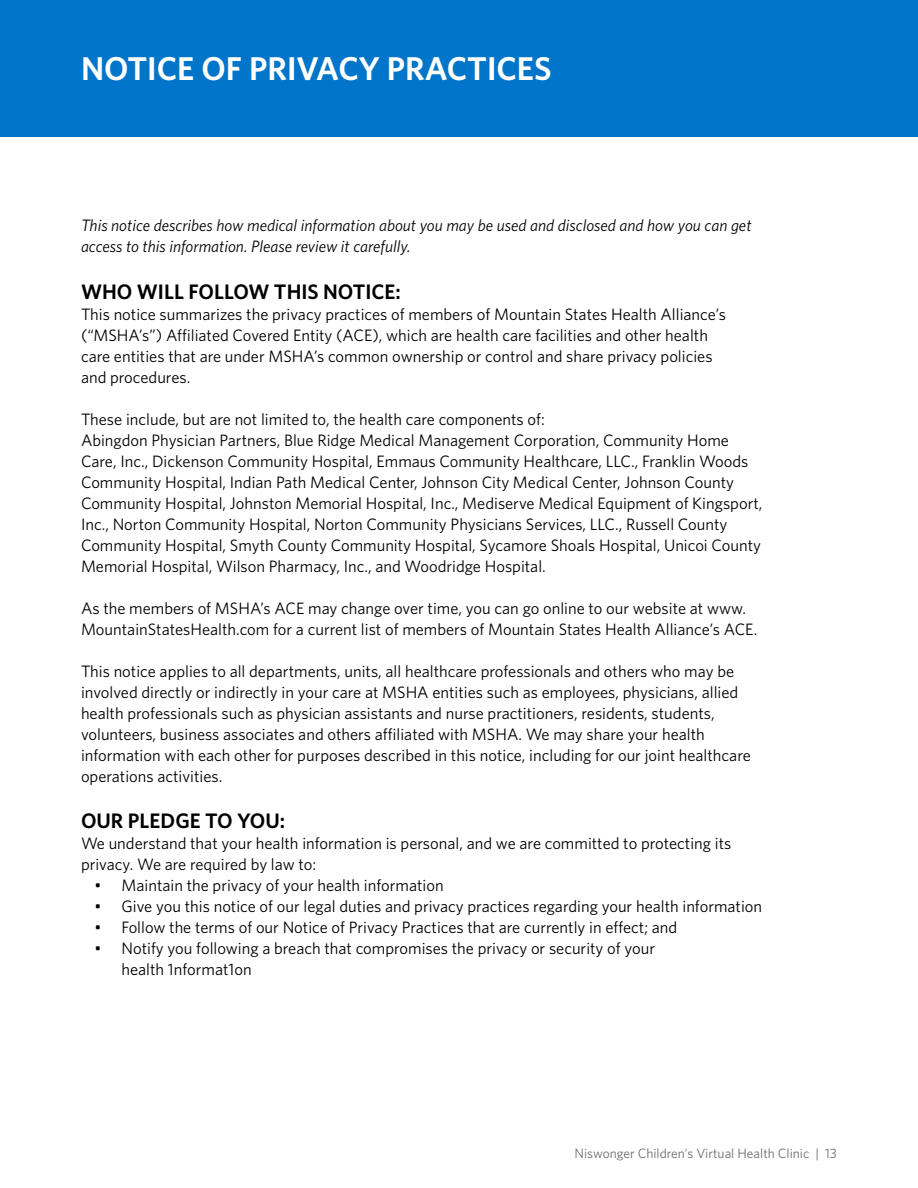
<style>
.page{position:relative;width:918px;height:1188px;background:#fff}
.page>*{position:absolute;margin:0;border:0;box-sizing:border-box;transform-origin:0 0}
.t1{font:600 33px "Whitney";color:#fff}
.t2{font:600 21px "Whitney";color:#000}
.t3{font:16.5px/21px "Whitney";color:#000}
.t4{font:italic 16.5px/21px "Whitney";color:#000}
.t5{font:13.5px "Whitney";color:#6d6e71}
</style>
<div class="page">
<div style="left:0;top:0;width:918px;height:137px;background:#0075c9"></div>
<h1 class="t1" style="left:81px;top:47px;width:472px">NOTICE OF PRIVACY PRACTICES</h1>
<p class="t4" style="left:81px;top:214px;width:672px">This notice describes how medical information about you may be used and disclosed and how you can get access to this information. Please review it carefully.</p>
<p class="t2" style="left:81px;top:277px;width:321px">WHO WILL FOLLOW THIS NOTICE:</p>
<p class="t3" style="left:81px;top:303px;width:647px">This notice summarizes the privacy practices of members of Mountain States Health Alliance’s (“MSHA’s”) Affiliated Covered Entity (ACE), which are health care facilities and other health care entities that are under MSHA’s common ownership or control and share privacy policies and procedures.</p>
<p class="t3" style="left:81px;top:408px;width:683px">These include, but are not limited to, the health care components of:<br>Abingdon Physician Partners, Blue Ridge Medical Management Corporation, Community Home Care, Inc., Dickenson Community Hospital, Emmaus Community Healthcare, LLC., Franklin Woods Community Hospital, Indian Path Medical Center, Johnson City Medical Center, Johnson County Community Hospital, Johnston Memorial Hospital, Inc., Mediserve Medical Equipment of Kingsport, Inc., Norton Community Hospital, Norton Community Physicians Services, LLC., Russell County Community Hospital, Smyth County Community Hospital, Sycamore Shoals Hospital, Unicoi County Memorial Hospital, Wilson Pharmacy, Inc., and Woodridge Hospital.</p>
<p class="t3" style="left:81px;top:597px;width:678px">As the members of MSHA’s ACE may change over time, you can go online to our website at www.<br>MountainStatesHealth.com for a current list of members of Mountain States Health Alliance’s ACE.</p>
<p class="t3" style="left:81px;top:660px;width:671px">This notice applies to all departments, units, all healthcare professionals and others who may be involved directly or indirectly in your care at MSHA entities such as employees, physicians, allied health professionals such as physician assistants and nurse practitioners, residents, students, volunteers, business associates and others affiliated with MSHA. We may share your health information with each other for purposes described in this notice, including for our joint healthcare operations activities.</p>
<p class="t2" style="left:81px;top:807px;width:206px">OUR PLEDGE TO YOU:</p>
<p class="t3" style="left:81px;top:833px;width:652px">We understand that your health information is personal, and we are committed to protecting its privacy. We are required by law to:</p>
<p class="t3" style="left:94px;top:875px;width:351px">• Maintain the privacy of your health information</p>
<p class="t3" style="left:94px;top:896px;width:669px">• Give you this notice of our legal duties and privacy practices regarding your health information</p>
<p class="t3" style="left:94px;top:917px;width:584px">• Follow the terms of our Notice of Privacy Practices that are currently in effect; and</p>
<p class="t3" style="left:121px;top:938px;width:535px;text-indent:-27px">• Notify you following a breach that compromises the privacy or security of your health 1nformat1on</p>
<p class="t5" style="left:575px;top:1145px;width:264px">Niswonger Children’s Virtual Health Clinic | 13</p>
</div>
